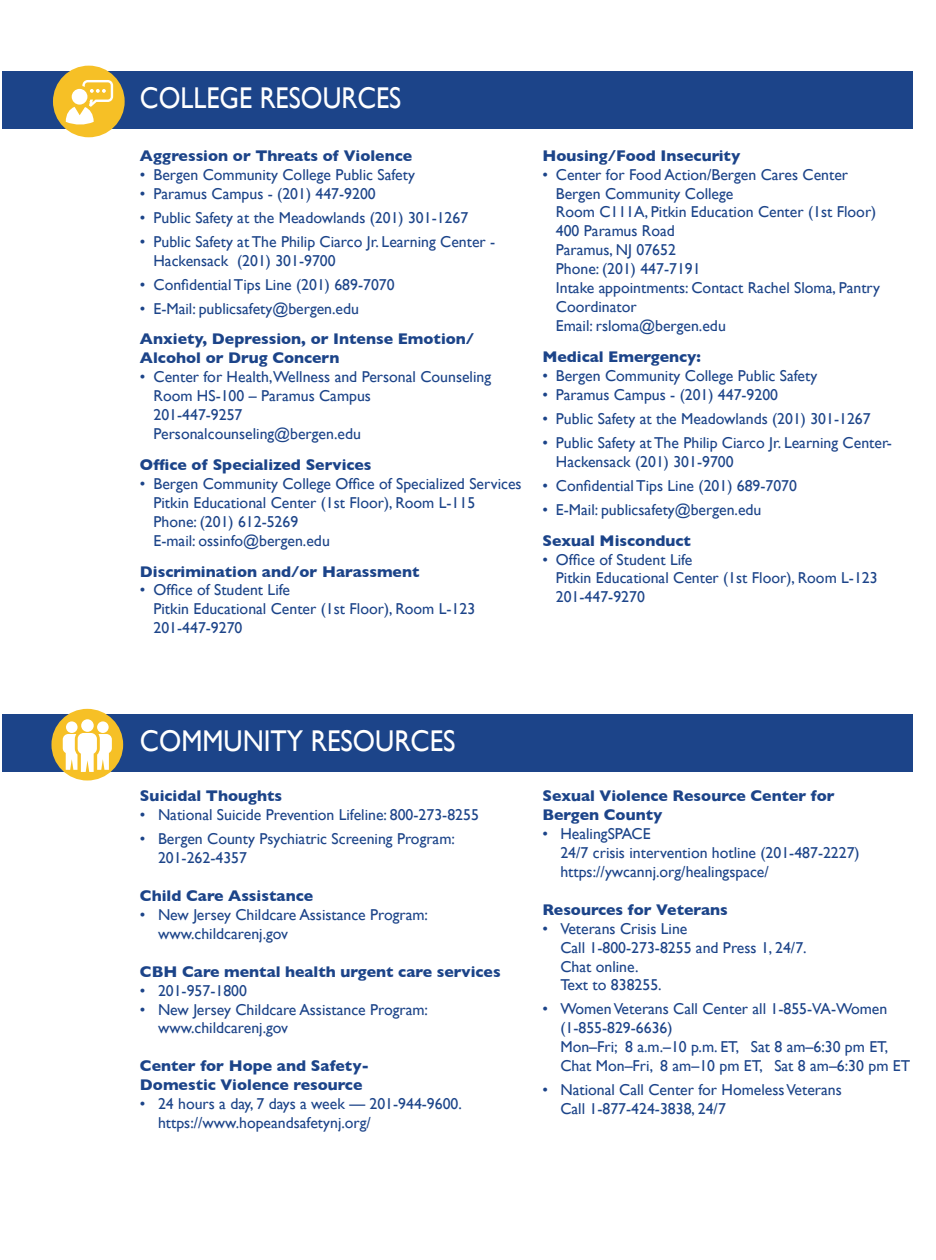
<style>
.page{position:relative;width:936px;height:1260px;background:#fff}
.page>*{position:absolute;margin:0;border:0;box-sizing:border-box;transform-origin:0 0}
.t1{font:30px "Gill Sans";color:#fff;scale:.9 1}
.t2{font:30px "Gill Sans";color:#fff;scale:.88 1}
.t3{font:15.75px/18.9px "Gill Sans";color:#1c4489}
.t4{font:700 15.75px "Gill Sans";color:#1c4489}
</style>
<div class="page">
<div style="left:2px;top:71px;width:910px;height:57px;background:#1c4489"></div>
<div style="left:53px;top:66px;width:72px;height:71px;background:#f6c026;border-radius:50%"></div>
<svg style="left:66px;top:80px;width:47px;height:45px"></svg>
<div style="left:2px;top:714px;width:910px;height:57px;background:#1c4489"></div>
<div style="left:51px;top:708px;width:72px;height:72px;background:#f6c026;border-radius:50%"></div>
<svg style="left:63px;top:719px;width:49px;height:52px"></svg>
<p class="t2" style="left:140px;top:80px;width:298px">COLLEGE RESOURCES</p>
<p class="t4" style="left:140px;top:143px;width:273px">Aggression or Threats of Violence</p>
<p class="t3" style="left:140px;top:165px;width:276px">• Bergen Community College Public Safety</p>
<p class="t3" style="left:140px;top:184px;width:237px">• Paramus Campus - (201) 447-9200</p>
<p class="t3" style="left:140px;top:208px;width:329px">• Public Safety at the Meadowlands (201) 301-1267</p>
<p class="t3" style="left:140px;top:232px;width:357px">• Public Safety at The Philip Ciarco Jr. Learning Center -</p>
<p class="t3" style="left:153px;top:250px;width:183px">Hackensack (201) 301-9700</p>
<p class="t3" style="left:140px;top:274px;width:256px">• Confidential Tips Line (201) 689-7070</p>
<p class="t3" style="left:140px;top:298px;width:220px">• E-Mail: publicsafety@bergen.edu</p>
<p class="t4" style="left:140px;top:326px;width:336px">Anxiety, Depression, or Intense Emotion/</p>
<p class="t4" style="left:140px;top:345px;width:201px">Alcohol or Drug Concern</p>
<p class="t3" style="left:140px;top:367px;width:352px">• Center for Health,Wellness and Personal Counseling</p>
<p class="t3" style="left:153px;top:386px;width:219px">Room HS-100 – Paramus Campus</p>
<p class="t3" style="left:153px;top:405px;width:90px">201-447-9257</p>
<p class="t3" style="left:153px;top:424px;width:209px">Personalcounseling@bergen.edu</p>
<p class="t4" style="left:140px;top:452px;width:233px">Office of Specialized Services</p>
<p class="t3" style="left:140px;top:474px;width:383px">• Bergen Community College Office of Specialized Services</p>
<p class="t3" style="left:153px;top:493px;width:323px">Pitkin Educational Center (1st Floor), Room L-115</p>
<p class="t3" style="left:153px;top:511px;width:146px">Phone: (201) 612-5269</p>
<p class="t3" style="left:153px;top:530px;width:178px">E-mail: ossinfo@bergen.edu</p>
<p class="t4" style="left:140px;top:558px;width:281px">Discrimination and/or Harassment</p>
<p class="t3" style="left:140px;top:580px;width:152px">• Office of Student Life</p>
<p class="t3" style="left:153px;top:599px;width:323px">Pitkin Educational Center (1st Floor), Room L-123</p>
<p class="t3" style="left:153px;top:618px;width:90px">201-447-9270</p>
<p class="t4" style="left:542px;top:143px;width:199px">Housing/Food Insecurity</p>
<p class="t3" style="left:542px;top:165px;width:307px">• Center for Food Action/Bergen Cares Center</p>
<p class="t3" style="left:555px;top:184px;width:179px">Bergen Community College</p>
<p class="t3" style="left:555px;top:202px;width:322px">Room C111A, Pitkin Education Center (1st Floor)</p>
<p class="t3" style="left:555px;top:221px;width:120px">400 Paramus Road</p>
<p class="t3" style="left:555px;top:240px;width:121px">Paramus, NJ 07652</p>
<p class="t3" style="left:555px;top:259px;width:146px">Phone: (201) 447-7191</p>
<p class="t3" style="left:555px;top:278px;width:326px">Intake appointments: Contact Rachel Sloma, Pantry<br>Coordinator</p>
<p class="t3" style="left:555px;top:316px;width:171px">Email: rsloma@bergen.edu</p>
<p class="t4" style="left:542px;top:344px;width:160px">Medical Emergency:</p>
<p class="t3" style="left:542px;top:366px;width:276px">• Bergen Community College Public Safety</p>
<p class="t3" style="left:542px;top:385px;width:237px">• Paramus Campus - (201) 447-9200</p>
<p class="t3" style="left:542px;top:409px;width:329px">• Public Safety at the Meadowlands (201) 301-1267</p>
<p class="t3" style="left:542px;top:433px;width:351px">• Public Safety at The Philip Ciarco Jr. Learning Center-</p>
<p class="t3" style="left:555px;top:451px;width:179px">Hackensack (201) 301-9700</p>
<p class="t3" style="left:542px;top:475px;width:256px">• Confidential Tips Line (201) 689-7070</p>
<p class="t3" style="left:542px;top:499px;width:220px">• E-Mail: publicsafety@bergen.edu</p>
<p class="t4" style="left:542px;top:527px;width:150px">Sexual Misconduct</p>
<p class="t3" style="left:542px;top:549px;width:152px">• Office of Student Life</p>
<p class="t3" style="left:555px;top:568px;width:323px">Pitkin Educational Center (1st Floor), Room L-123</p>
<p class="t3" style="left:555px;top:587px;width:90px">201-447-9270</p>
<p class="t1" style="left:140px;top:723px;width:352px">COMMUNITY RESOURCES</p>
<p class="t4" style="left:140px;top:783px;width:143px">Suicidal Thoughts</p>
<p class="t3" style="left:140px;top:805px;width:340px">• National Suicide Prevention Lifeline: 800-273-8255</p>
<p class="t3" style="left:140px;top:829px;width:316px">• Bergen County Psychiatric Screening Program:</p>
<p class="t3" style="left:158px;top:848px;width:90px">201-262-4357</p>
<p class="t4" style="left:140px;top:883px;width:175px">Child Care Assistance</p>
<p class="t3" style="left:140px;top:904px;width:289px">• New Jersey Childcare Assistance Program:</p>
<p class="t3" style="left:158px;top:923px;width:132px">www.childcarenj.gov</p>
<p class="t4" style="left:140px;top:958px;width:362px">CBH Care mental health urgent care services</p>
<p class="t3" style="left:140px;top:980px;width:108px">• 201-957-1800</p>
<p class="t3" style="left:140px;top:999px;width:289px">• New Jersey Childcare Assistance Program:</p>
<p class="t3" style="left:158px;top:1018px;width:132px">www.childcarenj.gov</p>
<p class="t4" style="left:140px;top:1053px;width:231px">Center for Hope and Safety-</p>
<p class="t4" style="left:140px;top:1072px;width:224px">Domestic Violence resource</p>
<p class="t3" style="left:140px;top:1093px;width:323px">• 24 hours a day, 7 days a week — 201-944-9600.</p>
<p class="t3" style="left:158px;top:1112px;width:214px">https://www.hopeandsafetynj.org/</p>
<p class="t4" style="left:542px;top:783px;width:294px">Sexual Violence Resource Center for</p>
<p class="t4" style="left:542px;top:802px;width:121px">Bergen County</p>
<p class="t3" style="left:542px;top:824px;width:110px">• HealingSPACE</p>
<p class="t3" style="left:560px;top:842px;width:301px">24/7 crisis intervention hotline (201-487-2227)</p>
<p class="t3" style="left:560px;top:861px;width:210px">https://ywcannj.org/healingspace/</p>
<p class="t4" style="left:542px;top:896px;width:187px">Resources for Veterans</p>
<p class="t3" style="left:542px;top:918px;width:146px">• Veterans Crisis Line</p>
<p class="t3" style="left:560px;top:937px;width:248px">Call 1-800-273-8255 and Press 1, 24/7.</p>
<p class="t3" style="left:560px;top:956px;width:80px">Chat online.</p>
<p class="t3" style="left:560px;top:975px;width:103px">Text to 838255.</p>
<p class="t3" style="left:542px;top:999px;width:346px">• Women Veterans Call Center all 1-855-VA-Women</p>
<p class="t3" style="left:560px;top:1018px;width:114px">(1-855-829-6636)</p>
<p class="t3" style="left:560px;top:1037px;width:329px">Mon–Fri; 8 a.m.–10 p.m. ET, Sat 8 am–6:30 pm ET,</p>
<p class="t3" style="left:560px;top:1055px;width:351px">Chat Mon–Fri, 8 am–10 pm ET, Sat 8 am–6:30 pm ET</p>
<p class="t3" style="left:542px;top:1079px;width:301px">• National Call Center for Homeless Veterans</p>
<p class="t3" style="left:560px;top:1098px;width:167px">Call 1-877-424-3838, 24/7</p>
</div>
